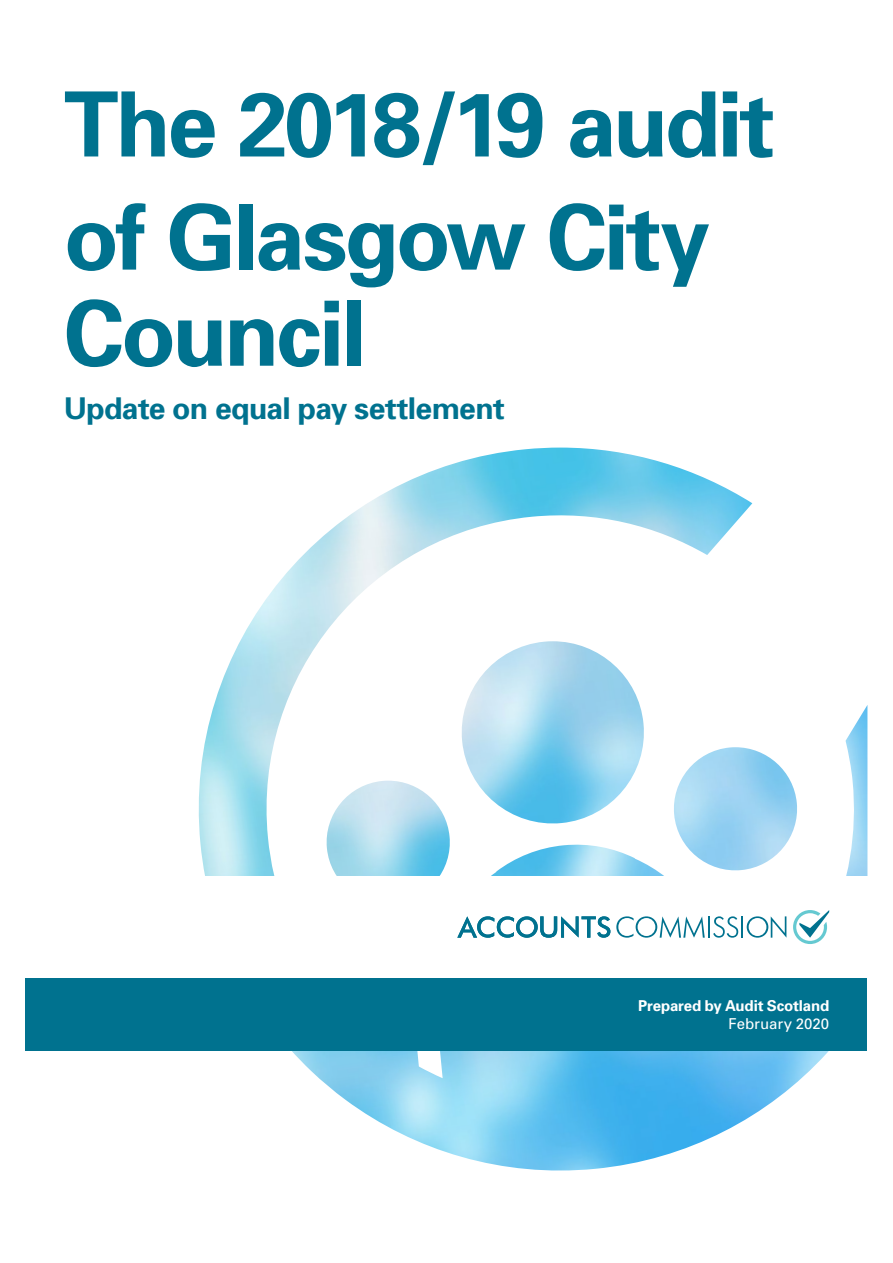
<style>
.page{position:relative;width:893px;height:1263px;background:#fff}
.page>*{position:absolute;margin:0;border:0;box-sizing:border-box;transform-origin:0 0}
.t1{font:700 90px/113.1px "Univers";letter-spacing:-.035em;color:#00728f}
.t2{font:700 30px "Univers";letter-spacing:-.02em;color:#00728f}
.t3{font:700 15px/18px "Univers";letter-spacing:-.015em;color:#fff;text-align:right}
.s1{font-weight:400}
</style>
<div class="page">
<img style="left:181px;top:448px;width:686px;height:723px">
<div style="left:0;top:876px;width:893px;height:174px;background:#fff"></div>
<div style="left:26px;top:978px;width:841px;height:72px;background:#00728f"></div>
<svg style="left:793px;top:910px;width:36px;height:34px"></svg>
<svg style="left:457px;top:916px;width:153px;height:22px"></svg>
<svg style="left:616px;top:916px;width:89px;height:22px"></svg>
<hr style="left:708px;top:916px;width:2px;height:22px;background:#00728f">
<hr style="left:741px;top:916px;width:2px;height:22px;background:#00728f">
<svg style="left:713px;top:916px;width:25px;height:22px"></svg>
<svg style="left:747px;top:916px;width:39px;height:22px"></svg>
<h1 class="t1" style="left:64px;top:68px;width:713px">The 2018/19 audit of Glasgow City</h1>
<h1 class="t1" style="left:64px;top:277px;width:304px">Council</h1>
<h1 class="t2" style="left:64px;top:390px;width:443px">Update on equal pay settlement</h1>
<p class="t3" style="left:638px;top:997px;width:193px">Prepared by Audit Scotland<br><span class="s1">February 2020</span></p>
</div>
